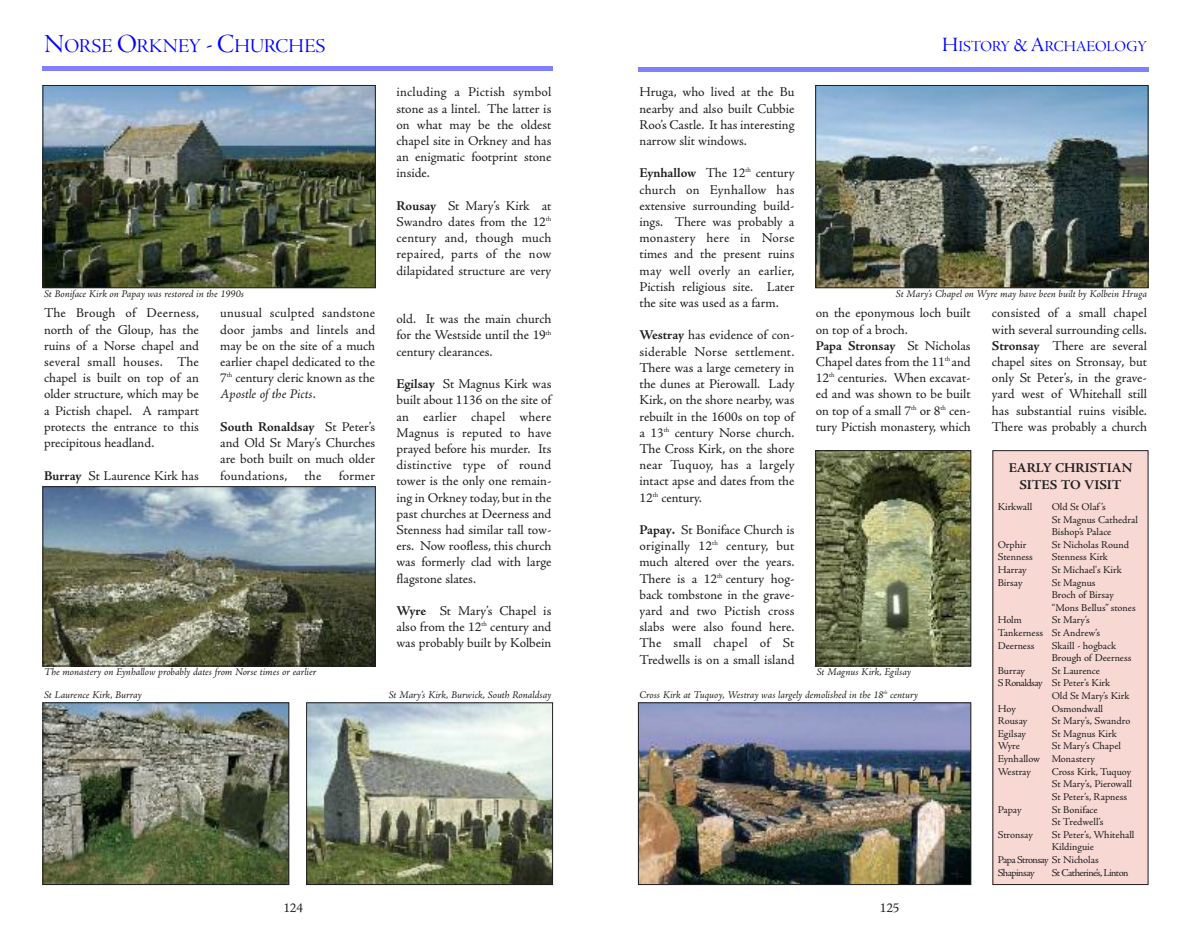
<style>
.page{position:relative;width:1191px;height:936px;background:#fff}
.page>*{position:absolute;margin:0;border:0;box-sizing:border-box;transform-origin:0 0}
.t1{font:20.25px "Adobe Jenson Pro Disp";color:#00f}
.t2{font:15.75px "Adobe Jenson Pro Disp";color:#00f}
.t3{font:13.5px/16.2px "Adobe Jenson Pro";letter-spacing:-.005em;color:#201e21;text-align:justify}
.t4{font:700 13.5px/16.2px "Adobe Jenson Pro";color:#201e21;text-align:center}
.t5{font:10.5px/12.6px "Adobe Jenson Pro";letter-spacing:-.005em;color:#201e21}
.t6{font:italic 10.5px "Adobe Jenson Pro";letter-spacing:-.005em;color:#201e21}
.t7{font:10.5px "Adobe Jenson Pro";letter-spacing:-.045em;color:#201e21}
.t8{font:10.5px "Adobe Jenson Pro";letter-spacing:-.055em;color:#201e21}
.t9{font:10.5px "Adobe Jenson Pro";letter-spacing:-.05em;color:#201e21}
.s1{font-size:27px}
.s2{font-size:21px}
.s3{font-weight:700}
.s4{font-style:italic}
</style>
<div class="page">
<hr style="left:638px;top:68px;width:510px;height:4px;background:#8080ff">
<div style="left:993px;top:450px;width:155px;height:434px;background:#f7d8d2"></div>
<img style="left:640px;top:704px;width:329px;height:178px">
<div style="left:638px;top:702px;width:333px;height:182px;border:1px solid #201e21"></div>
<img style="left:817px;top:452px;width:152px;height:212px">
<div style="left:815px;top:450px;width:156px;height:216px;border:1px solid #201e21"></div>
<img style="left:817px;top:87px;width:329px;height:199px">
<div style="left:815px;top:85px;width:333px;height:203px;border:1px solid #201e21"></div>
<hr style="left:43px;top:67px;width:510px;height:4px;background:#8080ff">
<img style="left:45px;top:87px;width:329px;height:199px">
<div style="left:43px;top:85px;width:333px;height:203px;border:1px solid #201e21"></div>
<img style="left:45px;top:488px;width:329px;height:176px">
<div style="left:43px;top:486px;width:333px;height:180px;border:1px solid #201e21"></div>
<img style="left:45px;top:704px;width:242px;height:178px">
<div style="left:43px;top:702px;width:246px;height:182px;border:1px solid #201e21"></div>
<img style="left:308px;top:704px;width:243px;height:178px">
<div style="left:306px;top:702px;width:247px;height:182px;border:1px solid #201e21"></div>
<h1 class="t1" style="left:44px;top:38px;width:283px"><span class="s1">N</span>ORSE <span class="s1">O</span>RKNEY <span class="s1">- C</span>HURCHES</h1>
<p class="t2" style="left:942px;top:40px;width:206px"><span class="s2">H</span>ISTORY <span class="s2">&amp;A</span>RCHAEOLOGY</p>
<p class="t6" style="left:44px;top:290px;width:201px">St Boniface Kirk on Papay was restored in the 1990s</p>
<p class="t3" style="left:44px;top:306px;width:156px">The Brough of Deerness, north of the Gloup, has the ruins of a Norse chapel and several small houses. The chapel is built on top of an older structure, which may be a Pictish chapel. A rampart protects the entrance to this precipitous headland.</p>
<p class="t3" style="left:44px;top:468px;width:156px"><span class="s3">Burray</span> St Laurence Kirk has</p>
<p class="t3" style="left:220px;top:306px;width:156px">unusual sculpted sandstone door jambs and lintels and may be on the site of a much earlier chapel dedicated to the 7<sup>th</sup> century cleric known as the <span class="s4">Apostle of the Picts</span>.</p>
<p class="t3" style="left:220px;top:420px;width:156px"><span class="s3">South Ronaldsay</span> St Peter’s and Old St Mary’s Churches are both built on much older foundations,</p>
<p class="t3" style="left:304px;top:468px;width:18px">the</p>
<p class="t3" style="left:339px;top:468px;width:38px">former</p>
<p class="t3" style="left:396px;top:85px;width:156px">including a Pictish symbol stone as a lintel. The latter is on what may be the oldest chapel site in Orkney and has an enigmatic footprint stone inside.</p>
<p class="t3" style="left:396px;top:199px;width:156px"><span class="s3">Rousay</span> St Mary’s Kirk at Swandro dates from the 12<sup>th </sup>century and, though much repaired, parts of the now dilapidated structure are very</p>
<p class="t3" style="left:396px;top:312px;width:156px">old. It was the main church for the Westside until the 19<sup>th </sup>century clearances.</p>
<p class="t3" style="left:396px;top:377px;width:156px"><span class="s3">Egilsay</span> St Magnus Kirk was built about 1136 on the site of an earlier chapel where Magnus is reputed to have prayed before his murder. Its distinctive type of round tower is the only one remain&shy;ing in Orkney today, but in the past churches at Deerness and Stenness had similar tall tow&shy;ers. Now roofless, this church was formerly clad with large flagstone slates.</p>
<p class="t3" style="left:396px;top:604px;width:156px"><span class="s3">Wyre</span> St Mary’s Chapel is also from the 12<sup>th</sup> century and was probably built by Kolbein</p>
<p class="t3" style="left:639px;top:85px;width:156px">Hruga, who lived at the Bu nearby and also built Cubbie Roo’s Castle. It has interesting narrow slit windows.</p>
<p class="t3" style="left:639px;top:166px;width:156px"><span class="s3">Eynhallow</span> The 12<sup>th</sup> century church on Eynhallow has extensive surrounding build&shy;ings. There was probably a monastery here in Norse times and the present ruins may well overly an earlier, Pictish religious site. Later the site was used as a farm.</p>
<p class="t3" style="left:639px;top:328px;width:156px"><span class="s3">Westray</span> has evidence of con&shy;siderable Norse settlement.<br>There was a large cemetery in the dunes at Pierowall. Lady Kirk, on the shore nearby, was rebuilt in the 1600s on top of a 13<sup>th</sup> century Norse church.<br>The Cross Kirk, on the shore near Tuquoy, has a largely intact apse and dates from the 12<sup>th</sup> century.</p>
<p class="t3" style="left:639px;top:523px;width:156px"><span class="s3">Papay.</span> St Boniface Church is originally 12<sup>th</sup> century, but much altered over the years.<br>There is a 12<sup>th</sup> century hog&shy;back tombstone in the grave&shy;yard and two Pictish cross slabs were also found here.<br>The small chapel of St Tredwells is on a small island</p>
<p class="t6" style="left:896px;top:290px;width:252px">St Mary’s Chapel on Wyre may have been built by Kolbein Hruga</p>
<p class="t3" style="left:815px;top:306px;width:156px;text-align:left">on the eponymous loch built on top of a broch.<br><span class="s3">Papa Stronsay</span> St Nicholas<br>Chapel dates from the 11<sup>th</sup> and<br>12<sup>th</sup> centuries. When excavat&shy;ed and was shown to be built on top of a small 7<sup>th</sup> or 8<sup>th</sup> cen&shy;tury Pictish monastery, which</p>
<p class="t3" style="left:992px;top:306px;width:156px">consisted of a small chapel with several surrounding cells.<br><span class="s3">Stronsay</span> There are several chapel sites on Stronsay, but only St Peter’s, in the grave&shy;yard west of Whitehall still has substantial ruins visible.<br>There was probably a church</p>
<p class="t4" style="left:1008px;top:461px;width:125px">EARLY CHRISTIAN<br>SITES TO VISIT</p>
<p class="t5" style="left:997px;top:501px;width:36px">Kirkwall</p>
<p class="t5" style="left:1051px;top:501px;width:88px">Old St Olaf ’s<br>St Magnus Cathedral<br>Bishop’s Palace</p>
<p class="t5" style="left:997px;top:539px;width:30px">Orphir</p>
<p class="t5" style="left:1051px;top:539px;width:79px">St Nicholas Round</p>
<p class="t5" style="left:997px;top:552px;width:37px">Stenness</p>
<p class="t5" style="left:1051px;top:552px;width:58px">Stenness Kirk</p>
<p class="t5" style="left:997px;top:564px;width:30px">Harray</p>
<p class="t5" style="left:1051px;top:564px;width:72px">St Michael's Kirk</p>
<p class="t5" style="left:997px;top:577px;width:26px">Birsay</p>
<p class="t5" style="left:1051px;top:577px;width:85px">St Magnus<br>Broch of Birsay “Mons Bellus” stones</p>
<p class="t5" style="left:997px;top:615px;width:26px">Holm</p>
<p class="t5" style="left:997px;top:615px;width:104px;text-indent:54px">St Mary’s<br>Tankerness St Andrew’s<br>Deerness</p>
<p class="t5" style="left:1051px;top:640px;width:81px">Skaill - hogback<br>Brough of Deerness</p>
<p class="t6" style="left:44px;top:668px;width:274px">The monastery on Eynhallow probably dates from Norse times or earlier</p>
<p class="t6" style="left:44px;top:690px;width:99px">St Laurence Kirk, Burray</p>
<p class="t6" style="left:389px;top:690px;width:164px">St Mary’s Kirk, Burwick, South Ronaldsay</p>
<p class="t6" style="left:816px;top:668px;width:96px">St Magnus Kirk, Egilsay</p>
<p class="t6" style="left:639px;top:690px;width:280px">Cross Kirk at Tuquoy, Westray was largely demolished in the 18<sup>th</sup> century</p>
<p class="t5" style="left:997px;top:665px;width:29px">Burray</p>
<p class="t5" style="left:1051px;top:665px;width:50px">St Laurence</p>
<p class="t7" style="left:997px;top:679px;width:114px">SRonaldsay St Peter’s Kirk</p>
<p class="t5" style="left:1051px;top:690px;width:79px">Old St Mary’s Kirk</p>
<p class="t5" style="left:997px;top:703px;width:20px">Hoy</p>
<p class="t5" style="left:1051px;top:703px;width:53px">Osmondwall</p>
<p class="t5" style="left:997px;top:715px;width:31px">Rousay</p>
<p class="t5" style="left:1051px;top:715px;width:80px">St Mary’s, Swandro</p>
<p class="t5" style="left:997px;top:728px;width:30px">Egilsay</p>
<p class="t5" style="left:1051px;top:728px;width:66px">St Magnus Kirk</p>
<p class="t5" style="left:997px;top:741px;width:24px">Wyre</p>
<p class="t5" style="left:997px;top:741px;width:125px;text-indent:54px">St Mary’s Chapel<br>Eynhallow Monastery<br>Westray</p>
<p class="t5" style="left:1051px;top:766px;width:82px;text-align:justify">Cross Kirk, Tuquoy St Mary’s, Pierowall St Peter’s, Rapness</p>
<p class="t5" style="left:997px;top:804px;width:25px">Papay</p>
<p class="t5" style="left:1051px;top:804px;width:53px">St Boniface<br>St Tredwell’s</p>
<p class="t5" style="left:997px;top:829px;width:37px">Stronsay</p>
<p class="t5" style="left:1051px;top:829px;width:84px">St Peter’s, Whitehall</p>
<p class="t5" style="left:1051px;top:841px;width:44px">Kildinguie</p>
<p class="t7" style="left:997px;top:855px;width:103px">Papa Stronsay St Nicholas</p>
<p class="t9" style="left:997px;top:868px;width:38px">Shapinsay</p>
<p class="t8" style="left:1051px;top:868px;width:78px">St Catherine’s, Linton</p>
<p class="t3" style="left:283px;top:900px;width:21px">124</p>
<p class="t3" style="left:879px;top:900px;width:21px">125</p>
</div>
